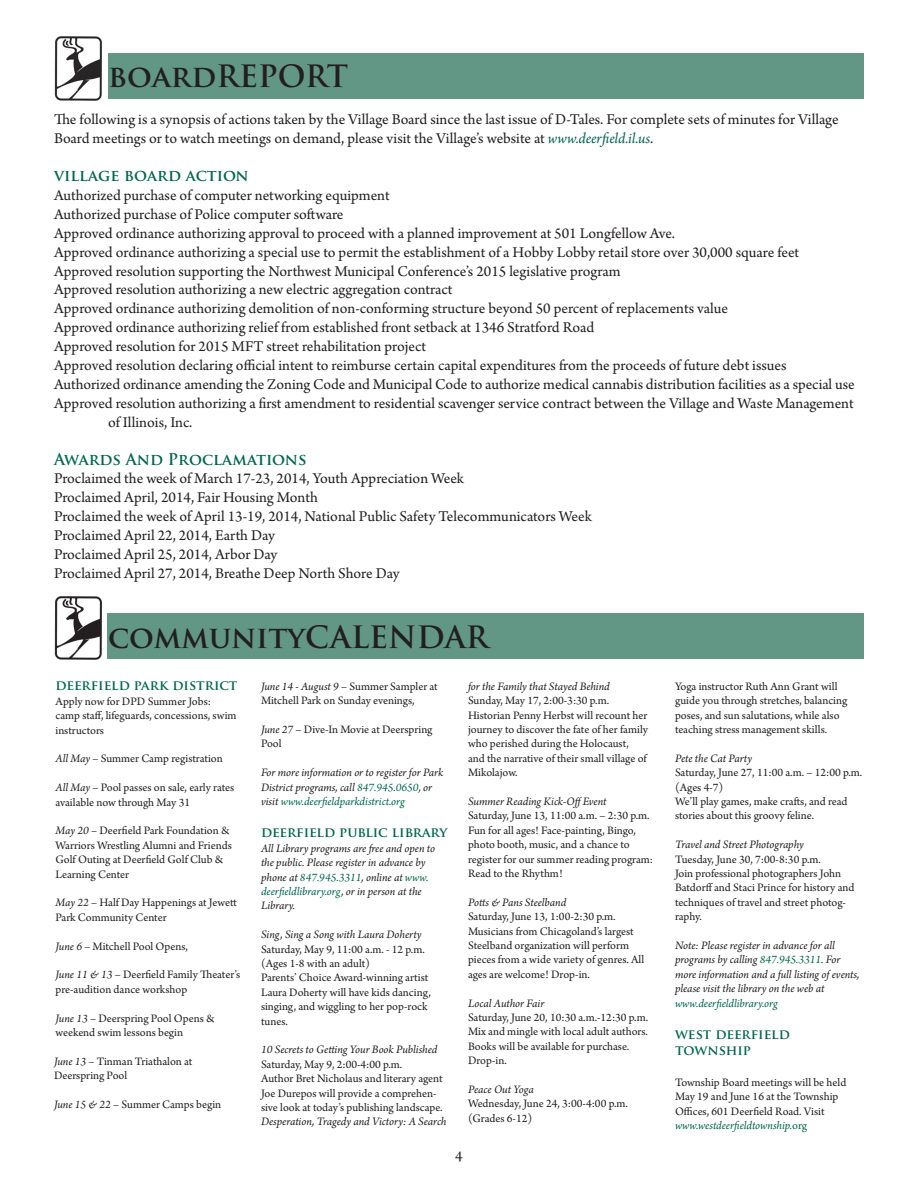
<style>
.page{position:relative;width:918px;height:1188px;background:#fff}
.page>*{position:absolute;margin:0;border:0;box-sizing:border-box;transform-origin:0 0}
.t1{font:700 30px "Trajan Pro";color:#231f20}
.t2{font:15.75px/18.9px "Arno Pro";color:#231f20}
.t3{font:700 15.75px "Trajan Pro";color:#01674d}
.t4{font:700 13.5px/16.2px "Trajan Pro";color:#01674d}
.t5{font:12px/14.4px "Arno Pro";color:#231f20}
.t6{font:italic 12px/14.4px "Arno Pro";letter-spacing:-.005em;color:#231f20}
.t7{font:italic 12px "Arno Pro";letter-spacing:-.005em;color:#01674d}
.s1{font-style:italic;color:#01674d}
.s2{font-style:italic}
.s3{color:#01674d}
</style>
<div class="page">
<div style="left:108px;top:54px;width:756px;height:45px;background:#629785"></div>
<img style="left:54px;top:36px;width:48px;height:64px">
<div style="left:107px;top:614px;width:757px;height:45px;background:#629785"></div>
<img style="left:54px;top:596px;width:48px;height:64px">
<h1 class="t1" style="left:108px;top:57px;width:242px">boardREPORT</h1>
<p class="t2" style="left:54px;top:111px;width:786px">The following is a synopsis of actions taken by the Village Board since the last issue of D-Tales. For complete sets of minutes for Village<br>Board meetings or to watch meetings on demand, please visit the Village’s website at <span class="s1">www.deerfield.il.us</span>.</p>
<h2 class="t3" style="left:54px;top:165px;width:196px">village board action</h2>
<h2 class="t2" style="left:54px;top:187px;width:337px">Authorized purchase of computer networking equipment</h2>
<h2 class="t2" style="left:54px;top:205px;width:291px">Authorized purchase of Police computer software</h2>
<h2 class="t2" style="left:54px;top:224px;width:622px">Approved ordinance authorizing approval to proceed with a planned improvement at 501 Longfellow Ave.</h2>
<h2 class="t2" style="left:54px;top:243px;width:747px">Approved ordinance authorizing a special use to permit the establishment of a Hobby Lobby retail store over 30,000 square feet</h2>
<h2 class="t2" style="left:54px;top:262px;width:568px">Approved resolution supporting the Northwest Municipal Conference’s 2015 legislative program</h2>
<h2 class="t2" style="left:54px;top:281px;width:400px">Approved resolution authorizing a new electric aggregation contract</h2>
<h2 class="t2" style="left:54px;top:300px;width:676px">Approved ordinance authorizing demolition of non-conforming structure beyond 50 percent of replacements value</h2>
<h2 class="t2" style="left:54px;top:319px;width:542px">Approved ordinance authorizing relief from established front setback at 1346 Stratford Road</h2>
<h2 class="t2" style="left:54px;top:338px;width:374px">Approved resolution for 2015 MFT street rehabilitation project</h2>
<h2 class="t2" style="left:54px;top:357px;width:734px">Approved resolution declaring official intent to reimburse certain capital expenditures from the proceeds of future debt issues</h2>
<h2 class="t2" style="left:54px;top:376px;width:802px">Authorized ordinance amending the Zoning Code and Municipal Code to authorize medical cannabis distribution facilities as a special use</h2>
<h2 class="t2" style="left:54px;top:394px;width:801px">Approved resolution authorizing a first amendment to residential scavenger service contract between the Village and Waste Management</h2>
<h2 class="t2" style="left:108px;top:413px;width:86px">of Illinois, Inc.</h2>
<h2 class="t3" style="left:54px;top:449px;width:254px">Awards And Proclamations</h2>
<p class="t2" style="left:54px;top:470px;width:539px">Proclaimed the week of March 17-23, 2014, Youth Appreciation Week<br>Proclaimed April, 2014, Fair Housing Month<br>Proclaimed the week of April 13-19, 2014, National Public Safety Telecommunicators Week Proclaimed April 22, 2014, Earth Day<br>Proclaimed April 25, 2014, Arbor Day<br>Proclaimed April 27, 2014, Breathe Deep North Shore Day</p>
<h1 class="t1" style="left:108px;top:618px;width:382px">communityCALENDAR</h1>
<p class="t4" style="left:56px;top:677px;width:183px">deerfield park district</p>
<p class="t5" style="left:56px;top:695px;width:183px">Apply now for DPD Summer Jobs: camp staff, lifeguards, concessions, swim instructors</p>
<p class="t5" style="left:56px;top:752px;width:169px"><span class="s2">All May</span> – Summer Camp registration</p>
<p class="t5" style="left:56px;top:781px;width:180px"><span class="s2">All May</span> – Pool passes on sale, early rates available now through May 31</p>
<p class="t5" style="left:56px;top:824px;width:178px"><span class="s2">May 20</span> – Deerfield Park Foundation &amp;<br>Warriors Wrestling Alumni and Friends<br>Golf Outing at Deerfield Golf Club &amp;<br>Learning Center</p>
<p class="t5" style="left:56px;top:896px;width:183px"><span class="s2">May 22</span> – Half Day Happenings at Jewett<br>Park Community Center</p>
<p class="t5" style="left:56px;top:939px;width:134px"><span class="s2">June 6</span> – Mitchell Pool Opens,</p>
<p class="t5" style="left:56px;top:968px;width:186px"><span class="s2">June 11 &amp; 13</span> – Deerfield Family Theater’s pre-audition dance workshop</p>
<p class="t5" style="left:56px;top:1011px;width:161px"><span class="s2">June 13</span> – Deerspring Pool Opens &amp; weekend swim lessons begin</p>
<p class="t5" style="left:54px;top:1055px;width:140px"><span class="s2">June 13</span> – Tinman Triathalon at<br>Deerspring Pool</p>
<p class="t5" style="left:54px;top:1098px;width:169px"><span class="s2">June 15 &amp; 22</span> – Summer Camps begin</p>
<p class="t6" style="left:468px;top:680px;width:143px">for the Family that Stayed Behind</p>
<p class="t5" style="left:468px;top:694px;width:182px">Sunday, May 17, 2:00-3:30 p.m.<br>Historian Penny Herbst will recount her journey to discover the fate of her family who perished during the Holocaust, and the narrative of their small village of Mikolajow.</p>
<p class="t6" style="left:468px;top:795px;width:140px">Summer Reading Kick-OffEvent</p>
<p class="t5" style="left:468px;top:809px;width:187px">Saturday, June 13, 11:00 a.m. – 2:30 p.m.<br>Fun for all ages! Face-painting, Bingo, photo booth, music, and a chance to register for our summer reading program:<br>Read to the Rhythm!</p>
<p class="t6" style="left:468px;top:896px;width:100px">Potts &amp; Pans Steelband</p>
<p class="t5" style="left:468px;top:910px;width:178px">Saturday, June 13, 1:00-2:30 p.m.<br>Musicians from Chicagoland’s largest Steelband organization will perform pieces from a wide variety of genres. All ages are welcome! Drop-in.</p>
<p class="t6" style="left:468px;top:996px;width:78px">Local Author Fair</p>
<p class="t5" style="left:468px;top:1011px;width:182px">Saturday, June 20, 10:30 a.m.-12:30 p.m.<br>Mix and mingle with local adult authors.<br>Books will be available for purchase.<br>Drop-in.</p>
<p class="t6" style="left:468px;top:1083px;width:67px">Peace Out Yoga</p>
<p class="t5" style="left:468px;top:1097px;width:161px">Wednesday, June 24, 3:00-4:00 p.m. (Grades 6-12)</p>
<p class="t5" style="left:261px;top:680px;width:178px"><span class="s2">June 14 - August 9</span> – Summer Sampler at<br>Mitchell Park on Sunday evenings,</p>
<p class="t5" style="left:261px;top:723px;width:173px"><span class="s2">June 27</span> – Dive-In Movie at Deerspring<br>Pool</p>
<p class="t6" style="left:261px;top:766px;width:184px">For more information or to register for Park<br>District programs, call <span class="s3">847.945.0650</span>, or visit <span class="s3">www.deerfieldparkdistrict.org</span></p>
<p class="t4" style="left:261px;top:825px;width:188px">deerfield public library</p>
<p class="t6" style="left:261px;top:842px;width:176px">All Library programs are free and open to the public. Please register in advance by phone at <span class="s3">847.945.3311</span>, online at <span class="s3">www. deerfieldlibrary.org</span>, or in person at the Library.</p>
<p class="t6" style="left:261px;top:928px;width:162px">Sing, Sing a Song with Laura Doherty</p>
<p class="t5" style="left:261px;top:942px;width:171px">Saturday, May 9, 11:00 a.m. - 12 p.m. (Ages 1-8 with an adult)<br>Parents’ Choice Award-winning artist<br>Laura Doherty will have kids dancing, singing, and wiggling to her pop-rock tunes.</p>
<p class="t6" style="left:261px;top:1043px;width:178px">10 Secrets to Getting Your Book Published</p>
<p class="t5" style="left:261px;top:1058px;width:183px">Saturday, May 9, 2:00-4:00 p.m.<br>Author Bret Nicholaus and literary agent Joe Durepos will provide a comprehen&shy;sive look at today’s publishing landscape.</p>
<p class="t6" style="left:261px;top:1115px;width:187px">Desperation, Tragedy and Victory: A Search</p>
<h2 class="t2" style="left:455px;top:1148px;width:9px">4</h2>
<p class="t5" style="left:675px;top:680px;width:174px">Yoga instructor Ruth Ann Grant will guide you through stretches, balancing poses, and sun salutations, while also teaching stress management skills.</p>
<p class="t6" style="left:675px;top:752px;width:79px">Pete the Cat Party</p>
<p class="t5" style="left:675px;top:766px;width:189px">Saturday, June 27, 11:00 a.m. – 12:00 p.m. (Ages 4-7)<br>We’ll play games, make crafts, and read stories about this groovy feline.</p>
<p class="t6" style="left:675px;top:838px;width:130px">Travel and Street Photography</p>
<p class="t5" style="left:675px;top:852px;width:181px">Tuesday, June 30, 7:00-8:30 p.m.<br>Join professional photographers John<br>Batdorff and Staci Prince for history and techniques of travel and street photog&shy;raphy.</p>
<p class="t6" style="left:675px;top:939px;width:186px">Note: Please register in advance for all programs by calling <span class="s3">847.945.3311</span>. For more information and a full listing of events, please visit the library on the web at</p>
<p class="t7" style="left:675px;top:996px;width:104px">www.deerfieldlibrary.org</p>
<p class="t4" style="left:675px;top:1026px;width:116px">west deerfield township</p>
<p class="t5" style="left:675px;top:1076px;width:173px">Township Board meetings will be held May 19 and June 16 at the Township Offices, 601 Deerfield Road. Visit <span class="s1">www.westdeerfieldtownship.</span><span class="s3">org</span></p>
</div>
